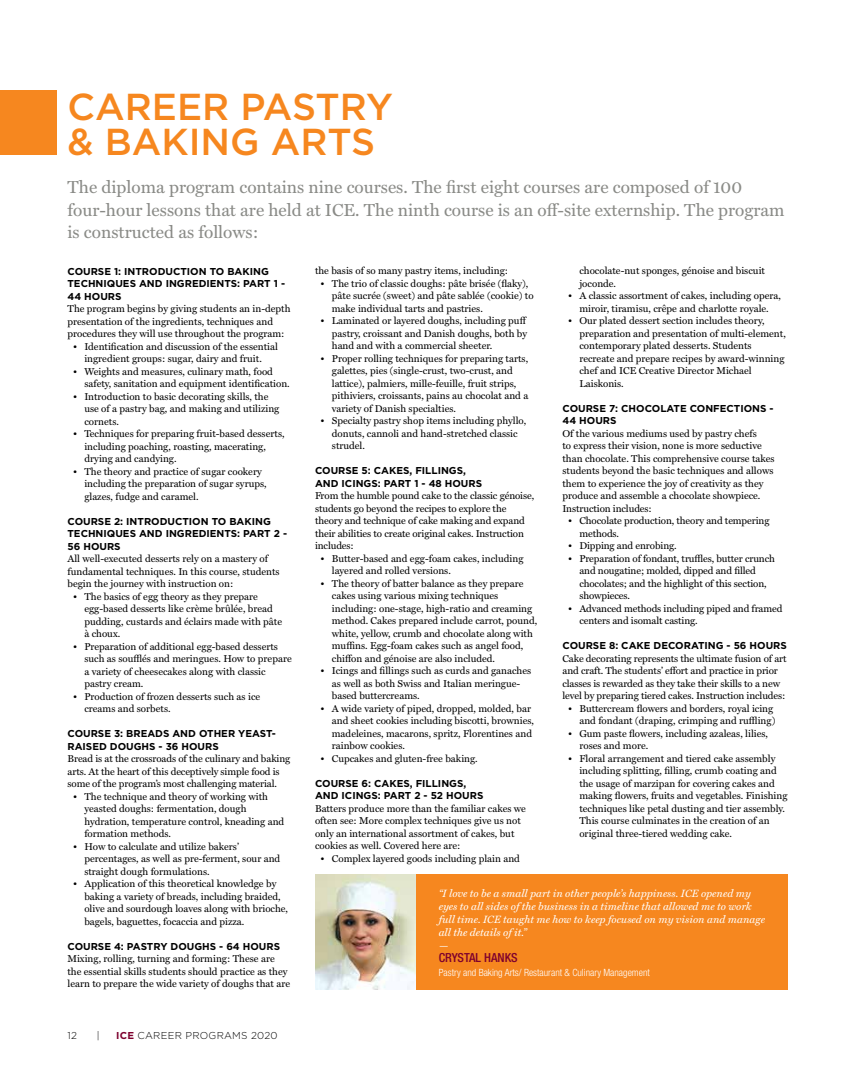
<style>
.page{position:relative;width:855px;height:1080px;background:#fff}
.page>*{position:absolute;margin:0;border:0;box-sizing:border-box;transform-origin:0 0}
.t1{font:500 37.5px/35px "Gotham";color:#f6871f}
.t2{font:17.5px/22.5px "Miller Text";color:#8a8b87}
.t3{font:500 condensed 12.5px "Helvetica Neue LT Std";color:#7d002e}
.t4{font:italic 10.62px/13.1px "Miller Text";color:#fff}
.t5{font:10px/12.5px "Miller Text";color:#000}
.t6{font:700 10px/12.5px "Gotham";color:#000}
.t7{font:300 condensed 10px "Helvetica Neue LT Std";color:#fff}
.t8{font:300 10px "Gotham";letter-spacing:.025em;color:#000}
.s1{font-weight:700;color:#7d002e}
</style>
<div class="page">
<div style="left:0;top:90px;width:56px;height:65px;background:#f6871f"></div>
<img style="left:315px;top:874px;width:101px;height:116px">
<div style="left:416px;top:874px;width:372px;height:116px;background:#f6871f"></div>
<h1 class="t1" style="left:68px;top:89px;width:327px">CAREER PASTRY &amp; BAKING ARTS</h1>
<h2 class="t2" style="left:68px;top:177px;width:719px">The diploma program contains nine courses. The first eight courses are composed of 100 four-hour lessons that are held at ICE. The ninth course is an off-site externship. The program is constructed as follows:</h2>
<p class="t6" style="left:68px;top:265px;width:219px">COURSE 1: INTRODUCTION TO BAKING<br>TECHNIQUES AND INGREDIENTS: PART 1 -<br>44 HOURS</p>
<p class="t5" style="left:68px;top:303px;width:225px">The program begins by giving students an in-depth presentation of the ingredients, techniques and procedures they will use throughout the program:</p>
<p class="t5" style="left:73px;top:340px;width:206px;text-align:center">• Identification and discussion of the essential ingredient groups: sugar, dairy and fruit.</p>
<p class="t5" style="left:84px;top:365px;width:207px;text-indent:-11px">• Weights and measures, culinary math, food safety, sanitation and equipment identification.</p>
<p class="t5" style="left:84px;top:390px;width:197px;text-indent:-11px">• Introduction to basic decorating skills, the use of a pastry bag, and making and utilizing cornets.</p>
<p class="t5" style="left:84px;top:428px;width:202px;text-indent:-11px">• Techniques for preparing fruit-based desserts, including poaching, roasting, macerating, drying and candying.</p>
<p class="t5" style="left:84px;top:465px;width:184px;text-indent:-11px">• The theory and practice of sugar cookery including the preparation of sugar syrups, glazes, fudge and caramel.</p>
<p class="t6" style="left:68px;top:515px;width:221px">COURSE 2: INTRODUCTION TO BAKING<br>TECHNIQUES AND INGREDIENTS: PART 2 -<br>56 HOURS</p>
<p class="t5" style="left:68px;top:553px;width:214px">All well-executed desserts rely on a mastery of fundamental techniques. In this course, students begin the journey with instruction on:</p>
<p class="t5" style="left:84px;top:590px;width:199px;text-indent:-11px">• The basics of egg theory as they prepare egg-based desserts like crème brûlée, bread pudding, custards and éclairs made with pâte à choux.</p>
<p class="t5" style="left:84px;top:640px;width:209px;text-indent:-11px">• Preparation of additional egg-based desserts such as soufflés and meringues. How to prepare a variety of cheesecakes along with classic pastry cream.</p>
<p class="t5" style="left:84px;top:690px;width:177px;text-indent:-11px">• Production of frozen desserts such as ice creams and sorbets.</p>
<p class="t6" style="left:68px;top:727px;width:210px">COURSE 3: BREADS AND OTHER YEAST-<br>RAISED DOUGHS - 36 HOURS</p>
<p class="t5" style="left:68px;top:753px;width:224px">Bread is at the crossroads of the culinary and baking arts. At the heart of this deceptively simple food is some of the program’s most challenging material.</p>
<p class="t5" style="left:84px;top:790px;width:201px;text-indent:-11px">• The technique and theory of working with yeasted doughs: fermentation, dough hydration, temperature control, kneading and formation methods.</p>
<p class="t5" style="left:84px;top:840px;width:197px;text-indent:-11px">• How to calculate and utilize bakers’ percentages, as well as pre-ferment, sour and straight dough formulations.</p>
<p class="t5" style="left:84px;top:878px;width:205px;text-indent:-11px">• Application of this theoretical knowledge by baking a variety of breads, including braided, olive and sourdough loaves along with brioche, bagels, baguettes, focaccia and pizza.</p>
<p class="t6" style="left:68px;top:940px;width:214px">COURSE 4: PASTRY DOUGHS - 64 HOURS</p>
<p class="t5" style="left:68px;top:953px;width:224px">Mixing, rolling, turning and forming: These are the essential skills students should practice as they learn to prepare the wide variety of doughs that are</p>
<p class="t8" style="left:68px;top:1029px;width:11px">12</p>
<p class="t8" style="left:97px;top:1029px;width:4px">|</p>
<p class="t8" style="left:116px;top:1029px;width:163px"><span class="s1">ICE</span> CAREER PROGRAMS 2020</p>
<p class="t5" style="left:315px;top:265px;width:195px">the basis of so many pastry items, including:</p>
<p class="t5" style="left:332px;top:277px;width:203px;text-indent:-11px">• The trio of classic doughs: pâte brisée (flaky), pâte sucrée (sweet) and pâte sablée (cookie) to make individual tarts and pastries.</p>
<p class="t5" style="left:332px;top:315px;width:197px;text-align:justify;text-indent:-11px">• Laminated or layered doughs, including puff pastry, croissant and Danish doughs, both by hand and with a commercial sheeter.</p>
<p class="t5" style="left:332px;top:352px;width:198px;text-indent:-11px">• Proper rolling techniques for preparing tarts, galettes, pies (single-crust, two-crust, and lattice), palmiers, mille-feuille, fruit strips, pithiviers, croissants, pains au chocolat and a variety of Danish specialties.</p>
<p class="t5" style="left:332px;top:415px;width:196px;text-indent:-11px">• Specialty pastry shop items including phyllo, donuts, cannoli and hand-stretched classic strudel.</p>
<p class="t6" style="left:315px;top:465px;width:169px">COURSE 5: CAKES, FILLINGS,<br>AND ICINGS: PART 1 - 48 HOURS</p>
<p class="t5" style="left:315px;top:490px;width:221px">From the humble pound cake to the classic génoise, students go beyond the recipes to explore the theory and technique of cake making and expand their abilities to create original cakes. Instruction includes:</p>
<p class="t5" style="left:332px;top:552px;width:193px;text-indent:-11px">• Butter-based and egg-foam cakes, including layered and rolled versions.</p>
<p class="t5" style="left:332px;top:577px;width:207px;text-indent:-11px">• The theory of batter balance as they prepare cakes using various mixing techniques including: one-stage, high-ratio and creaming method. Cakes prepared include carrot, pound, white, yellow, crumb and chocolate along with muffins. Egg-foam cakes such as angel food, chiffon and génoise are also included.</p>
<p class="t5" style="left:332px;top:665px;width:201px;text-indent:-11px">• Icings and fillings such as curds and ganaches as well as both Swiss and Italian meringue&shy;based buttercreams.</p>
<p class="t5" style="left:332px;top:702px;width:204px;text-indent:-11px">• A wide variety of piped, dropped, molded, bar and sheet cookies including biscotti, brownies, madeleines, macarons, spritz, Florentines and rainbow cookies.</p>
<p class="t5" style="left:321px;top:752px;width:159px">• Cupcakes and gluten-free baking.</p>
<p class="t6" style="left:315px;top:777px;width:170px">COURSE 6: CAKES, FILLINGS,<br>AND ICINGS: PART 2 - 52 HOURS</p>
<p class="t5" style="left:315px;top:802px;width:213px">Batters produce more than the familiar cakes we often see: More complex techniques give us not only an international assortment of cakes, but cookies as well. Covered here are:</p>
<p class="t5" style="left:321px;top:852px;width:201px">• Complex layered goods including plain and</p>
<p class="t5" style="left:579px;top:265px;width:187px">chocolate-nut sponges, génoise and biscuit joconde.</p>
<p class="t5" style="left:568px;top:290px;width:214px;text-align:center">• A classic assortment of cakes, including opera, miroir, tiramisu, crêpe and charlotte royale.</p>
<p class="t5" style="left:579px;top:315px;width:208px;text-indent:-11px">• Our plated dessert section includes theory, preparation and presentation of multi-element, contemporary plated desserts. Students recreate and prepare recipes by award-winning chef and ICE Creative Director Michael Laiskonis.</p>
<p class="t6" style="left:562px;top:402px;width:213px">COURSE 7: CHOCOLATE CONFECTIONS -<br>44 HOURS</p>
<p class="t5" style="left:562px;top:427px;width:214px">Of the various mediums used by pastry chefs<br>to express their vision, none is more seductive than chocolate. This comprehensive course takes students beyond the basic techniques and allows them to experience the joy of creativity as they produce and assemble a chocolate showpiece.<br>Instruction includes:</p>
<p class="t5" style="left:579px;top:515px;width:192px;text-indent:-11px">• Chocolate production, theory and tempering methods.</p>
<p class="t5" style="left:568px;top:540px;width:110px">• Dipping and enrobing.</p>
<p class="t5" style="left:579px;top:552px;width:197px;text-indent:-11px">• Preparation of fondant, truffles, butter crunch and nougatine; molded, dipped and filled chocolates; and the highlight of this section, showpieces.</p>
<p class="t5" style="left:579px;top:602px;width:205px;text-indent:-11px">• Advanced methods including piped and framed centers and isomalt casting.</p>
<p class="t6" style="left:562px;top:640px;width:226px">COURSE 8: CAKE DECORATING - 56 HOURS</p>
<p class="t5" style="left:562px;top:652px;width:226px">Cake decorating represents the ultimate fusion of art and craft. The students’ effort and practice in prior classes is rewarded as they take their skills to a new level by preparing tiered cakes. Instruction includes:</p>
<p class="t5" style="left:568px;top:702px;width:209px;text-align:right">• Buttercream flowers and borders, royal icing and fondant (draping, crimping and ruffling)</p>
<p class="t5" style="left:579px;top:727px;width:190px;text-indent:-11px">• Gum paste flowers, including azaleas, lilies, roses and more.</p>
<p class="t5" style="left:579px;top:752px;width:210px;text-indent:-11px">• Floral arrangement and tiered cake assembly including splitting, filling, crumb coating and the usage of marzipan for covering cakes and making flowers, fruits and vegetables. Finishing techniques like petal dusting and tier assembly.<br>This course culminates in the creation of an original three-tiered wedding cake.</p>
<p class="t4" style="left:439px;top:887px;width:328px">“I love to be a small part in other people’s happiness. ICE opened my eyes to all sides of the business in a timeline that allowed me to work full time. ICE taught me how to keep focused on my vision and manage all the details of it.”<br>—</p>
<p class="t3" style="left:439px;top:951px;width:80px">CRYSTAL HANKS</p>
<p class="t7" style="left:439px;top:966px;width:213px">Pastry and Baking Arts/ Restaurant &amp; Culinary Management</p>
</div>
